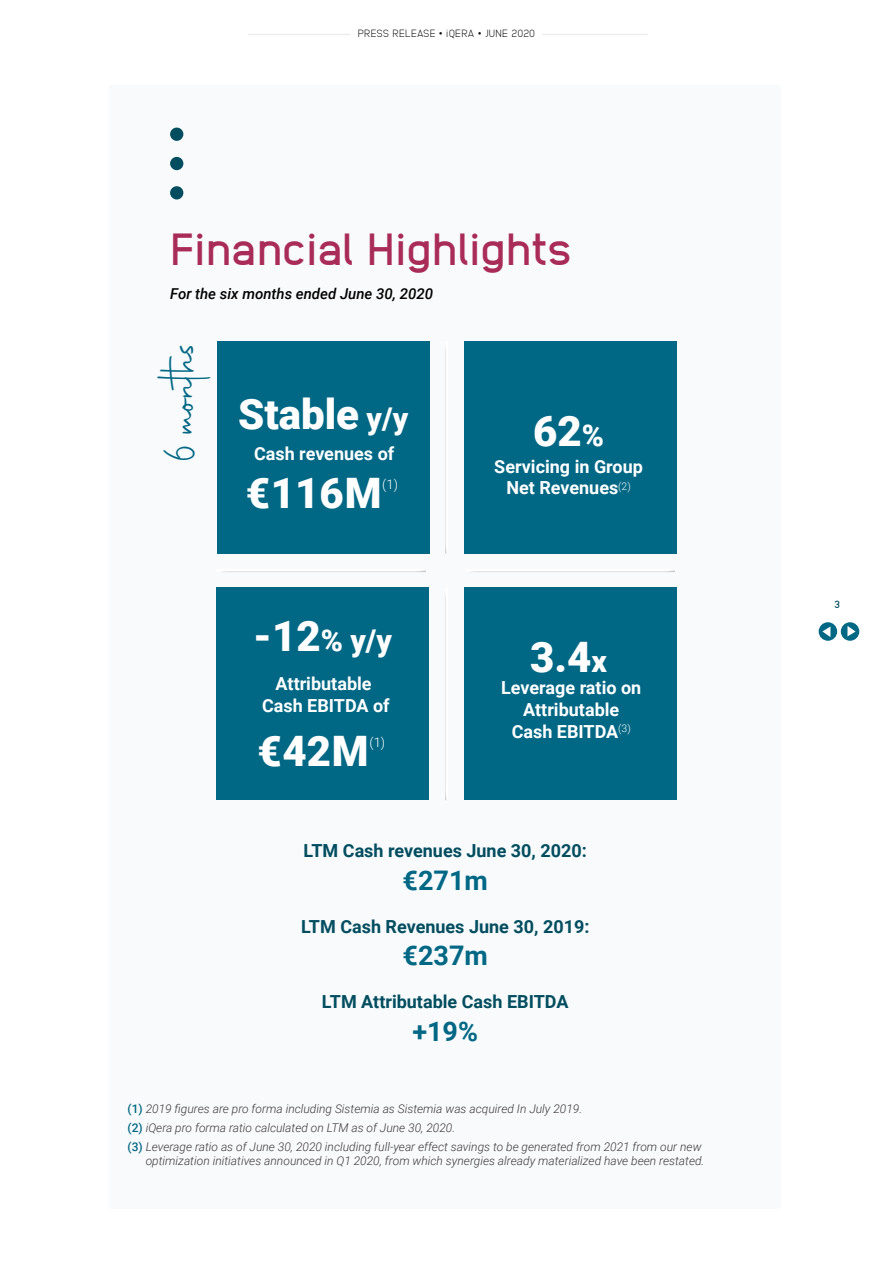
<style>
.page{position:relative;width:893px;height:1263px;background:#fff}
.page>*{position:absolute;margin:0;border:0;box-sizing:border-box;transform-origin:0 0}
.t1{font:57px "Autography";color:#006784;scale:.75 1}
.t2{font:700 45px "Anodina";letter-spacing:-.02em;color:#a92b57}
.t3{font:900 42px "Roboto";color:#fff}
.t4{font:900 30px "Roboto";color:#fff}
.t5{font:700 27px "Roboto";color:#006784}
.t6{font:700 18px/21.6px "Roboto";color:#fff;text-align:center}
.t7{font:700 18px "Roboto";color:#004d5f}
.t8{font:italic 500 15px "Roboto";color:#000}
.t9{font:300 13.05px "Roboto";color:#fff}
.t10{font:italic 300 12px/18.6px "Roboto";color:#3c3839}
.t11{font:200 10.5px "Anodina";letter-spacing:.005em;color:#000}
.t12{font:700 10.5px "Anodina";color:#004d5f}
.s1{font-size:30px}
.s2{font-size:42px}
.s3{font-weight:500;font-style:normal;color:#006784}
</style>
<div class="page">
<hr style="left:248px;top:34px;width:102px;height:1px;background:#ededed">
<hr style="left:542px;top:34px;width:106px;height:1px;background:#ededed">
<div style="left:841px;top:622px;width:18px;height:19px;background:#006784;border-radius:50%"></div>
<svg style="left:847px;top:626px;width:9px;height:10px"></svg>
<svg style="left:819px;top:622px;width:18px;height:19px"></svg>
<svg style="left:822px;top:626px;width:8px;height:11px"></svg>
<div style="left:109px;top:85px;width:672px;height:1124px;background:#f9fafc"></div>
<div style="left:217px;top:341px;width:212px;height:212px;background:#006784"></div>
<div style="left:464px;top:341px;width:213px;height:212px;background:#006784"></div>
<div style="left:216px;top:588px;width:213px;height:212px;background:#006784"></div>
<div style="left:464px;top:588px;width:212px;height:212px;background:#006784"></div>
<div style="left:202px;top:558px;width:237px;height:15px;background:#fff"></div>
<div style="left:213px;top:562px;width:223px;height:11px;background:#000;opacity:.75"></div>
<div style="left:454px;top:558px;width:230px;height:15px;background:#fff"></div>
<div style="left:462px;top:562px;width:224px;height:11px;background:#000;opacity:.75"></div>
<div style="left:445px;top:327px;width:15px;height:239px;background:#fff"></div>
<div style="left:445px;top:337px;width:10px;height:227px;background:#f9fafc"></div>
<div style="left:445px;top:573px;width:15px;height:240px;background:#fff"></div>
<div style="left:445px;top:584px;width:10px;height:227px;background:#f9fafc"></div>
<div style="left:170px;top:186px;width:13px;height:13px;background:#004d5f;border-radius:50%"></div>
<div style="left:170px;top:157px;width:13px;height:13px;background:#004d5f;border-radius:50%"></div>
<div style="left:170px;top:128px;width:13px;height:13px;background:#004d5f;border-radius:50%"></div>
<p class="t11" style="left:358px;top:26px;width:179px">PRESS RELEASE • iQERA • JUNE 2020</p>
<h2 class="t2" style="left:170px;top:217px;width:404px">Financial Highlights</h2>
<p class="t8" style="left:170px;top:283px;width:265px">For the six months ended June 30, 2020</p>
<h1 class="t1" style="left:145px;top:461px;width:164px;rotate:-90deg">6 months</h1>
<h3 class="t3" style="left:238px;top:384px;width:172px">Stable <span class="s1">y/y</span></h3>
<h3 class="t6" style="left:254px;top:442px;width:142px">Cash revenues of</h3>
<h3 class="t3" style="left:246px;top:464px;width:137px">€116M</h3>
<p class="t9" style="left:382px;top:475px;width:17px">(1)</p>
<h3 class="t3" style="left:533px;top:402px;width:72px">62<span class="s1">%</span></h3>
<h3 class="t6" style="left:494px;top:455px;width:150px">Servicing in Group<br>Net Revenues<sup>(2)</sup></h3>
<h3 class="t4" style="left:253px;top:619px;width:140px"><span class="s2">-12</span>% y/y</h3>
<h3 class="t6" style="left:262px;top:672px;width:129px">Attributable<br>Cash EBITDA of</h3>
<h3 class="t3" style="left:257px;top:722px;width:113px">€42M</h3>
<p class="t9" style="left:369px;top:733px;width:17px">(1)</p>
<h3 class="t3" style="left:530px;top:628px;width:78px">3.4<span class="s1">x</span></h3>
<h3 class="t6" style="left:501px;top:676px;width:142px">Leverage ratio on<br>Attributable<br>Cash EBITDA<sup>(3)</sup></h3>
<h3 class="t7" style="left:304px;top:838px;width:285px">LTM Cash revenues June 30, 2020:</h3>
<h3 class="t5" style="left:402px;top:861px;width:87px">€271m</h3>
<h3 class="t7" style="left:301px;top:913px;width:290px">LTM Cash Revenues June 30, 2019:</h3>
<h3 class="t5" style="left:402px;top:936px;width:87px">€237m</h3>
<h3 class="t7" style="left:322px;top:989px;width:248px">LTM Attributable Cash EBITDA</h3>
<h3 class="t5" style="left:412px;top:1012px;width:67px">+19%</h3>
<p class="t10" style="left:128px;top:1099px;width:575px"><span class="s3">(1)</span> 2019 figures are pro forma including Sistemia as Sistemia was acquired In July 2019.<br><span class="s3">(2)</span> iQera pro forma ratio calculated on LTM as of June 30, 2020.<br><span class="s3">(3)</span> Leverage ratio as of June 30, 2020 including full-year effect savings to be generated from 2021 from our new</p>
<p class="t10" style="left:146px;top:1151px;width:560px">optimization initiatives announced in Q1 2020, from which synergies already materialized have been restated.</p>
<p class="t12" style="left:834px;top:597px;width:8px">3</p>
</div>
